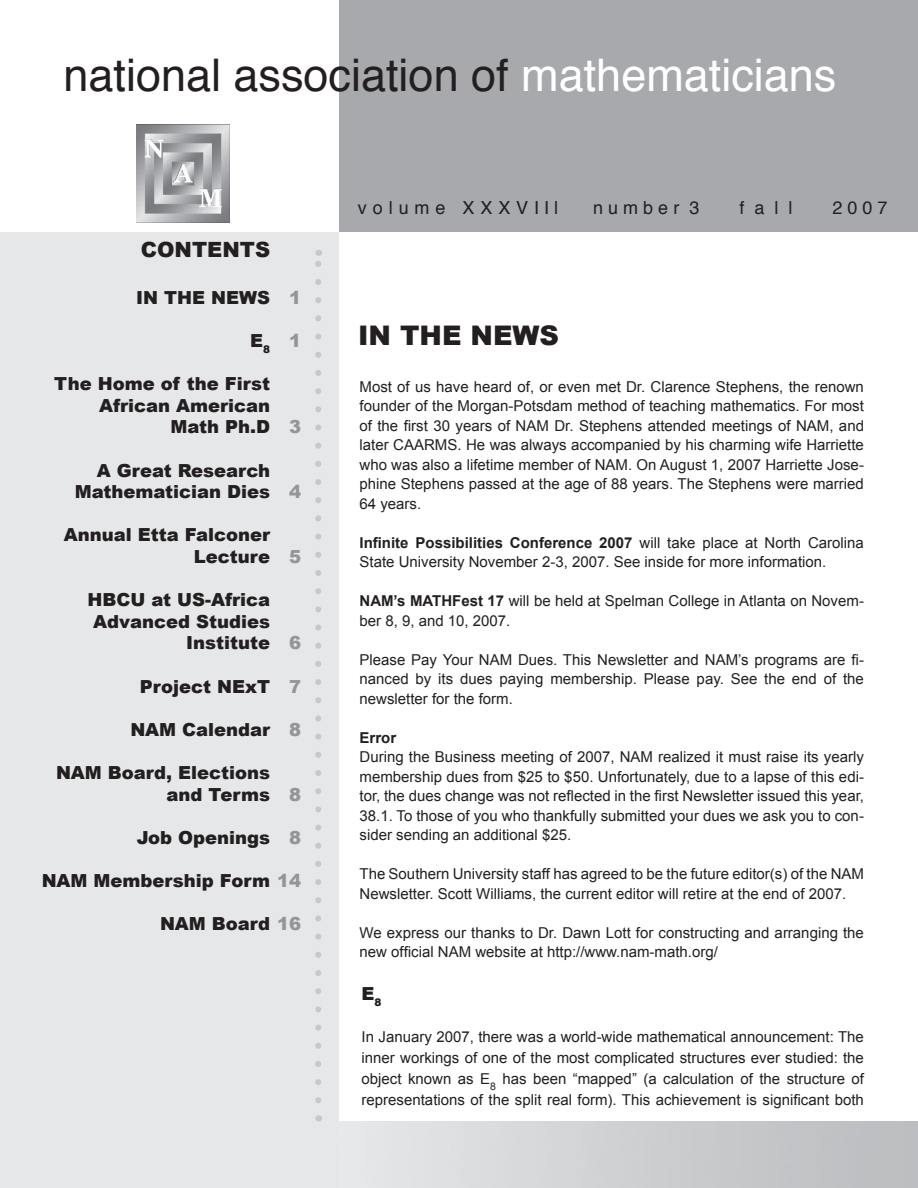
<style>
.page{position:relative;width:918px;height:1188px;background:#fff}
.page>*{position:absolute;margin:0;border:0;box-sizing:border-box;transform-origin:0 0}
.t1{font:45px "Helvetica";color:#231f20}
.t2{font:900 27px "Arial";color:#231f20}
.t3{font:900 21px "Arial";color:#231f20}
.t4{font:900 18px/21.6px "Arial";color:#231f20;text-align:right}
.t5{font:18px "Helvetica";letter-spacing:.33em;color:#231f20}
.t6{font:900 18px "Arial";color:#939598}
.t7{font:15px/19.5px "Arial";color:#231f20;text-align:justify}
.t8{font:700 15px "Arial";color:#231f20}
.s1{color:#fff}
.s2{color:#939598}
.s3{font-weight:700}
</style>
<div class="page">
<div style="left:0;top:232px;width:339px;height:956px;background:#e6e7e9"></div>
<div style="left:339px;top:0;width:579px;height:231px;background:#a8a9ad"></div>
<svg style="left:315px;top:262px;width:6px;height:838px"></svg>
<img style="left:137px;top:125px;width:93px;height:97px">
<h1 class="t1" style="left:64px;top:36px;width:774px">national association of <span class="s1">mathematicians</span></h1>
<h3 class="t3" style="left:141px;top:238px;width:131px">CONTENTS</h3>
<p class="t4" style="left:136px;top:287px;width:135px">IN THE NEWS</p>
<p class="t4" style="left:250px;top:330px;width:21px">E<sub>8</sub></p>
<p class="t4" style="left:54px;top:373px;width:217px">The Home of the First<br>African American<br>Math Ph.D</p>
<p class="t4" style="left:75px;top:460px;width:197px">A Great Research<br>Mathematician Dies</p>
<p class="t4" style="left:64px;top:524px;width:208px">Annual Etta Falconer<br>Lecture</p>
<p class="t4" style="left:88px;top:589px;width:184px">HBCU at US-Africa<br>Advanced Studies<br>Institute</p>
<p class="t4" style="left:140px;top:676px;width:132px">Project NExT</p>
<p class="t4" style="left:130px;top:719px;width:141px">NAM Calendar</p>
<p class="t4" style="left:56px;top:762px;width:216px">NAM Board, Elections and Terms</p>
<p class="t4" style="left:137px;top:827px;width:135px">Job Openings</p>
<p class="t4" style="left:42px;top:870px;width:261px">NAM Membership Form <span class="s2">14</span></p>
<p class="t4" style="left:160px;top:913px;width:143px">NAM Board <span class="s2">16</span></p>
<p class="t6" style="left:289px;top:287px;width:14px">1</p>
<p class="t6" style="left:289px;top:331px;width:14px">1</p>
<p class="t6" style="left:289px;top:417px;width:14px">3</p>
<p class="t6" style="left:289px;top:482px;width:14px">4</p>
<p class="t6" style="left:289px;top:547px;width:14px">5</p>
<p class="t6" style="left:289px;top:633px;width:14px">6</p>
<p class="t6" style="left:289px;top:676px;width:14px">7</p>
<p class="t6" style="left:289px;top:719px;width:14px">8</p>
<p class="t6" style="left:289px;top:784px;width:14px">8</p>
<p class="t6" style="left:289px;top:827px;width:14px">8</p>
<p class="t5" style="left:358px;top:192px;width:202px">volume XXXVI I l</p>
<p class="t5" style="left:593px;top:192px;width:108px">n u m b e r 3</p>
<p class="t5" style="left:739px;top:192px;width:55px">f a l l</p>
<p class="t5" style="left:832px;top:192px;width:57px">2 0 0 7</p>
<h2 class="t2" style="left:358px;top:320px;width:202px">IN THE NEWS</h2>
<p class="t7" style="left:360px;top:377px;width:506px">Most of us have heard of, or even met Dr. Clarence Stephens, the renown founder of the Morgan-Potsdam method of teaching mathematics. For most of the first 30 years of NAM Dr. Stephens attended meetings of NAM, and later CAARMS. He was always accompanied by his charming wife Harriette who was also a lifetime member of NAM. On August 1, 2007 Harriette Jose&shy;phine Stephens passed at the age of 88 years. The Stephens were married 64 years.</p>
<p class="t7" style="left:360px;top:533px;width:506px"><span class="s3">Infinite Possibilities Conference 2007</span> will take place at North Carolina<br>State University November 2-3, 2007. See inside for more information.</p>
<p class="t7" style="left:360px;top:591px;width:506px"><span class="s3">NAM’s MATHFest 17</span> will be held at Spelman College in Atlanta on Novem&shy;ber 8, 9, and 10, 2007.</p>
<p class="t7" style="left:360px;top:650px;width:506px">Please Pay Your NAM Dues. This Newsletter and NAM’s programs are fi&shy;nanced by its dues paying membership. Please pay. See the end of the newsletter for the form.</p>
<p class="t8" style="left:360px;top:729px;width:38px">Error</p>
<p class="t7" style="left:360px;top:747px;width:506px">During the Business meeting of 2007, NAM realized it must raise its yearly membership dues from $25 to $50. Unfortunately, due to a lapse of this edi&shy;tor, the dues change was not reflected in the first Newsletter issued this year, 38.1. To those of you who thankfully submitted your dues we ask you to con&shy;sider sending an additional $25.</p>
<p class="t7" style="left:360px;top:864px;width:506px">The Southern University staff has agreed to be the future editor(s) of the NAM<br>Newsletter. Scott Williams, the current editor will retire at the end of 2007.</p>
<p class="t7" style="left:360px;top:923px;width:506px">We express our thanks to Dr. Dawn Lott for constructing and arranging the new official NAM website at http://www.nam-math.org/</p>
<p class="t4" style="left:362px;top:983px;width:21px">E<sub>8</sub></p>
<p class="t7" style="left:362px;top:1026px;width:504px;line-height:21px">In January 2007, there was a world-wide mathematical announcement: The inner workings of one of the most complicated structures ever studied: the object known as E<sub>8</sub> has been “mapped” (a calculation of the structure of representations of the split real form). This achievement is significant both</p>
</div>
